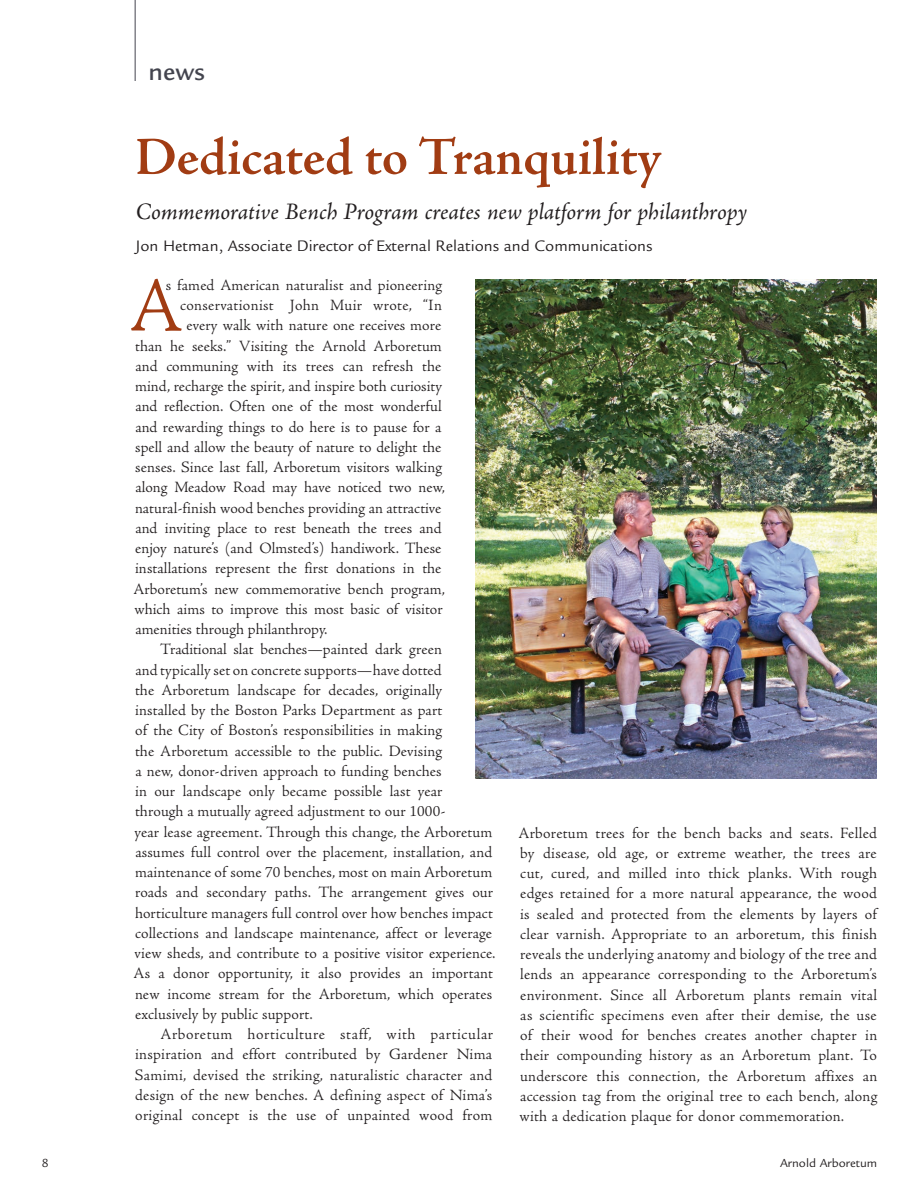
<style>
.page{position:relative;width:918px;height:1188px;background:#fff}
.page>*{position:absolute;margin:0;border:0;box-sizing:border-box;transform-origin:0 0}
.Body__no_indent{font:300 77.55px "Adobe Jenson Pro";color:#a13c13}
.Heading_1{font:600 54px "Adobe Jenson Pro";letter-spacing:-.005em;color:#a13c13}
.Section_Head_2{font:500 27px "Legacy Sans Std";color:#43444e}
.Course_Month{font:italic 24px "Adobe Jenson Pro";letter-spacing:-.005em;color:#231f20}
.Course_Month-2{font:16.5px "Legacy Sans Std";color:#231f20}
.Body__no_indent-2{font:300 15.75px/20.2px "Adobe Jenson Pro";letter-spacing:.005em;color:#231f20;text-align:justify}
.t1{font:12.75px "Legacy Sans Std";color:#231f20}
</style>
<div class="page">
<hr style="left:135px;top:0;width:1px;height:81px;background:#43444e">
<img style="left:476px;top:279px;width:401px;height:499px">
<p class="Section_Head_2" style="left:149px;top:56px;width:58px">news</p>
<p class="Heading_1" style="left:135px;top:126px;width:528px">Dedicated to Tranquility</p>
<p class="Course_Month" style="left:136px;top:198px;width:613px">Commemorative Bench Program creates new platform for philanthropy</p>
<p class="Course_Month-2" style="left:136px;top:237px;width:518px">Jon Hetman, Associate Director of External Relations and Communications</p>
<p class="Body__no_indent" style="left:129px;top:262px;width:56px">A</p>
<p class="Body__no_indent-2" style="left:166px;top:275px;width:278px">s famed American naturalist and pioneering</p>
<p class="Body__no_indent-2" style="left:180px;top:295px;width:263px">conservationist John Muir wrote, “In</p>
<p class="Body__no_indent-2" style="left:186px;top:316px;width:256px">every walk with nature one receives more</p>
<p class="Body__no_indent-2" style="left:135px;top:336px;width:308px">than he seeks.” Visiting the Arnold Arboretum</p>
<p class="Body__no_indent-2" style="left:135px;top:356px;width:308px">and communing with its trees can refresh the</p>
<p class="Body__no_indent-2" style="left:135px;top:376px;width:309px">mind, recharge the spirit, and inspire both curiosity</p>
<p class="Body__no_indent-2" style="left:135px;top:397px;width:308px">and reflection. Often one of the most wonderful</p>
<p class="Body__no_indent-2" style="left:135px;top:417px;width:308px">and rewarding things to do here is to pause for a</p>
<p class="Body__no_indent-2" style="left:135px;top:437px;width:308px">spell and allow the beauty of nature to delight the</p>
<p class="Body__no_indent-2" style="left:135px;top:457px;width:308px">senses. Since last fall, Arboretum visitors walking</p>
<p class="Body__no_indent-2" style="left:135px;top:478px;width:311px">along Meadow Road may have noticed two new,</p>
<p class="Body__no_indent-2" style="left:135px;top:498px;width:308px">natural-finish wood benches providing an attractive</p>
<p class="Body__no_indent-2" style="left:135px;top:518px;width:308px">and inviting place to rest beneath the trees and</p>
<p class="Body__no_indent-2" style="left:135px;top:538px;width:308px">enjoy nature’s (and Olmsted’s) handiwork. These</p>
<p class="Body__no_indent-2" style="left:135px;top:559px;width:308px">installations represent the first donations in the</p>
<p class="Body__no_indent-2" style="left:134px;top:579px;width:313px">Arboretum’s new commemorative bench program,</p>
<p class="Body__no_indent-2" style="left:134px;top:599px;width:310px">which aims to improve this most basic of visitor</p>
<p class="Body__no_indent-2" style="left:135px;top:619px;width:194px">amenities through philanthropy.</p>
<p class="Body__no_indent-2" style="left:134px;top:640px;width:363px;text-align:left;text-indent:27px">Traditional slat benches—painted dark green<br>and typically set on concrete supports—have dotted<br>the Arboretum landscape for decades, originally installed by the Boston Parks Department as part<br>of the City of Boston’s responsibilities in making<br>the Arboretum accessible to the public. Devising<br>a new, donor-driven approach to funding benches<br>in our landscape only became possible last year<br>through a mutually agreed adjustment to our 1000-<br>year lease agreement. Through this change, the Arboretum assumes full control over the placement, installation, and maintenance of some 70 benches, most on main Arboretum roads and secondary paths. The arrangement gives our horticulture managers full control over how benches impact collections and landscape maintenance, affect or leverage view sheds, and contribute to a positive visitor experience.<br>As a donor opportunity, it also provides an important new income stream for the Arboretum, which operates exclusively by public support.</p>
<p class="Body__no_indent-2" style="left:135px;top:1024px;width:360px;text-indent:26px">Arboretum horticulture staff, with particular inspiration and effort contributed by Gardener Nima Samimi, devised the striking, naturalistic character and design of the new benches. A defining aspect of Nima’s original concept is the use of unpainted wood from</p>
<p class="Body__no_indent-2" style="left:519px;top:823px;width:360px">Arboretum trees for the bench backs and seats. Felled by disease, old age, or extreme weather, the trees are cut, cured, and milled into thick planks. With rough edges retained for a more natural appearance, the wood is sealed and protected from the elements by layers of clear varnish. Appropriate to an arboretum, this finish reveals the underlying anatomy and biology of the tree and lends an appearance corresponding to the Arboretum’s environment. Since all Arboretum plants remain vital as scientific specimens even after their demise, the use of their wood for benches creates another chapter in their compounding history as an Arboretum plant. To underscore this connection, the Arboretum affixes an accession tag from the original tree to each bench, along with a dedication plaque for donor commemoration.</p>
<p class="t1" style="left:42px;top:1156px;width:8px">8</p>
<p class="t1" style="left:780px;top:1156px;width:99px">Arnold Arboretum</p>
</div>
